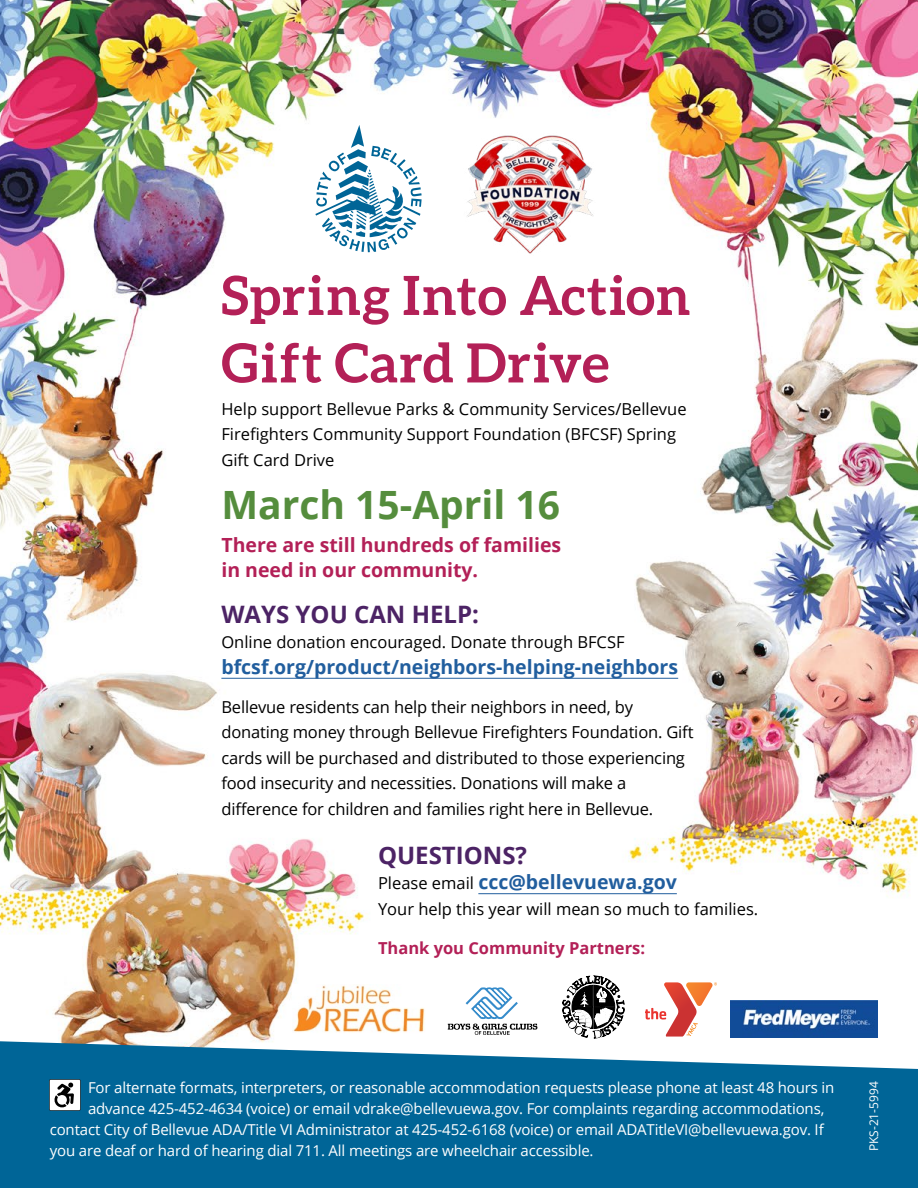
<style>
.page{position:relative;width:918px;height:1188px;background:#fff}
.page>*{position:absolute;margin:0;border:0;box-sizing:border-box;transform-origin:0 0}
.t1{font:700 54px/67.5px "Aleo";letter-spacing:.02em;color:#b32057}
.date{font:700 39px "Open Sans";color:#558d3d}
.subhead{font:700 24px "Open Sans";color:#4c2365}
.text{font:700 19.5px "Open Sans";color:#215e9e}
.call-out{font:700 19.5px/25.5px "Open Sans";color:#b32057}
.text-2{font:16.5px/25.5px "Open Sans";letter-spacing:-.01em;color:#000}
.text-3{font:700 16.5px "Open Sans";color:#b32057}
.ada{font:15px "Open Sans";letter-spacing:-.01em;color:#fff}
.t2{font:12px "Open Sans";color:#fff}
.s1{font-weight:400;font-size:16.5px;color:#000}
</style>
<div class="page">
<img style="left:0;top:0;width:918px;height:1041px">
<svg style="left:0;top:1041px;width:918px;height:147px;fill:#006597"></svg>
<svg style="left:49px;top:1079px;width:32px;height:32px"></svg>
<svg style="left:315px;top:125px;width:107px;height:127px"></svg>
<img style="left:458px;top:122px;width:145px;height:133px">
<svg style="left:562px;top:976px;width:62px;height:62px"></svg>
<hr style="left:221px;top:678px;width:457px;height:1px;background:#215e9e">
<img style="left:731px;top:1000px;width:147px;height:37px">
<svg style="left:645px;top:982px;width:72px;height:55px"></svg>
<svg style="left:448px;top:987px;width:89px;height:47px"></svg>
<img style="left:293px;top:984px;width:133px;height:50px">
<hr style="left:478px;top:893px;width:199px;height:1px;background:#215e9e">
<p class="t1" style="left:221px;top:261px;width:471px">Spring Into Action<br>Gift Card Drive</p>
<p class="text-2" style="left:221px;top:396px;width:467px">Help support Bellevue Parks &amp; Community Services/Bellevue<br>Firefighters Community Support Foundation (BFCSF) Spring<br>Gift Card Drive</p>
<p class="date" style="left:221px;top:478px;width:340px">March 15-April 16</p>
<p class="call-out" style="left:221px;top:531px;width:341px">There are still hundreds of families in need in our community.</p>
<p class="subhead" style="left:221px;top:597px;width:259px">WAYS YOU CAN HELP:</p>
<p class="text-2" style="left:221px;top:629px;width:405px">Online donation encouraged. Donate through BFCSF</p>
<p class="text" style="left:221px;top:653px;width:458px">bfcsf.org/product/neighbors-helping-neighbors</p>
<p class="text-2" style="left:221px;top:694px;width:474px">Bellevue residents can help their neighbors in need, by donating money through Bellevue Firefighters Foundation. Gift cards will be purchased and distributed to those experiencing food insecurity and necessities. Donations will make a difference for children and families right here in Bellevue.</p>
<p class="subhead" style="left:378px;top:838px;width:151px">QUESTIONS?</p>
<p class="text" style="left:378px;top:868px;width:300px"><span class="s1">Please email</span> ccc@bellevuewa.gov</p>
<p class="text-2" style="left:378px;top:896px;width:382px">Your help this year will mean so much to families.</p>
<p class="text-3" style="left:378px;top:936px;width:269px">Thank you Community Partners:</p>
<p class="ada" style="left:88px;top:1077px;width:748px">For alternate formats, interpreters, or reasonable accommodation requests please phone at least 48 hours in</p>
<p class="ada" style="left:88px;top:1098px;width:738px">advance 425-452-4634 (voice) or email vdrake@bellevuewa.gov. For complaints regarding accommodations,</p>
<p class="ada" style="left:50px;top:1119px;width:776px">contact City of Bellevue ADA/Title VI Administrator at 425-452-6168 (voice) or email ADATitleVI@bellevuewa.gov. If</p>
<p class="ada" style="left:50px;top:1140px;width:545px">you are deaf or hard of hearing dial 711. All meetings are wheelchair accessible.</p>
<p class="t2" style="left:866px;top:1151px;width:72px;rotate:-90deg">PKS-21-5994</p>
</div>
